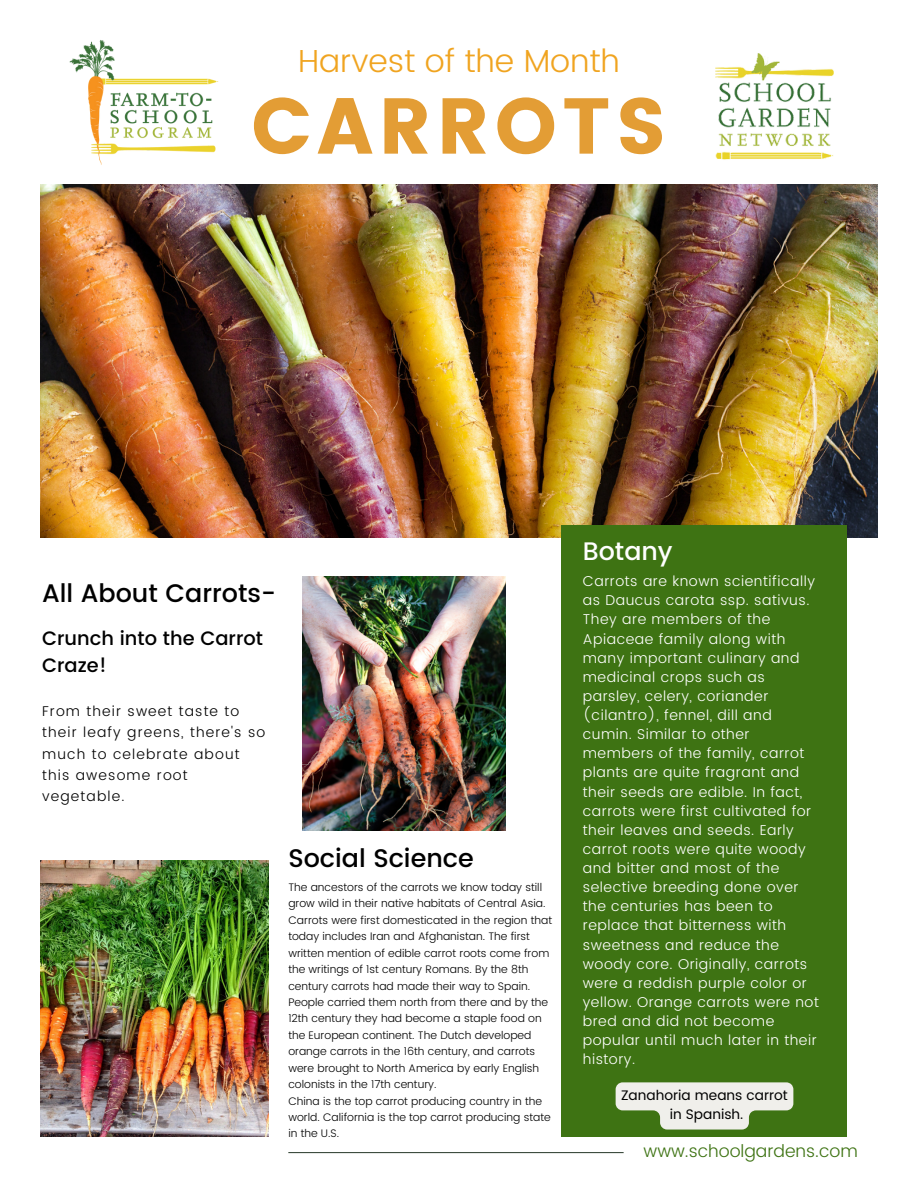
<style>
.page{position:relative;width:918px;height:1188px;background:#fff}
.page>*{position:absolute;margin:0;border:0;box-sizing:border-box;transform-origin:0 0}
.t1{font:78.9px "Poppins";letter-spacing:.07em;color:#e39d35}
.t2{font:300 31.8px "Poppins";color:#f0a420}
.t3{font:500 25.35px "Poppins";color:#000}
.t4{font:500 25.35px "Poppins";color:#fff}
.t5{font:500 19.35px/27px "Poppins";color:#000}
.t6{font:300 17.4px "Poppins";color:#3e7313}
.t7{font:300 14.25px/19.2px "Poppins";letter-spacing:.035em;color:#fff}
.t8{font:300 14.1px/21.3px "Poppins";letter-spacing:.08em;color:#000}
.t9{font:13.8px/19.2px "Poppins";color:#000;text-align:center}
.t10{font:300 10.95px/16.5px "Poppins";color:#000}
</style>
<div class="page">
<img style="left:40px;top:184px;width:837px;height:354px">
<img style="left:40px;top:861px;width:229px;height:275px">
<img style="left:302px;top:576px;width:204px;height:254px">
<div style="left:562px;top:525px;width:285px;height:612px;background:#3e7313"></div>
<hr style="left:288px;top:1152px;width:336px;height:1px;background:#3e4e40">
<img style="left:715px;top:54px;width:118px;height:106px">
<img style="left:69px;top:40px;width:150px;height:125px">
<svg style="left:616px;top:1082px;width:177px;height:48px"></svg>
<h1 class="t2" style="left:298px;top:42px;width:323px">Harvest of the Month</h1>
<p class="t1" style="left:251px;top:80px;width:417px">CARROTS</p>
<h3 class="t3" style="left:42px;top:579px;width:235px">All About Carrots-</h3>
<p class="t5" style="left:42px;top:625px;width:222px">Crunch into the Carrot<br>Craze!</p>
<h6 class="t8" style="left:42px;top:700px;width:225px">From their sweet taste to their leafy greens, there's so much to celebrate about this awesome root vegetable.</h6>
<p class="t3" style="left:288px;top:843px;width:187px">Social Science</p>
<h6 class="t10" style="left:288px;top:879px;width:265px">The ancestors of the carrots we know today still grow wild in their native habitats of Central Asia.<br>Carrots were first domesticated in the region that today includes Iran and Afghanistan. The first written mention of edible carrot roots come from the writings of 1st century Romans. By the 8th century carrots had made their way to Spain.<br>People carried them north from there and by the 12th century they had become a staple food on the European continent. The Dutch developed orange carrots in the 16th century, and carrots were brought to North America by early English colonists in the 17th century.</h6>
<h3 class="t10" style="left:288px;top:1093px;width:264px">China is the top carrot producing country in the world. California is the top carrot producing state in the U.S.</h3>
<h6 class="t4" style="left:583px;top:536px;width:91px">Botany</h6>
<h3 class="t7" style="left:583px;top:572px;width:238px">Carrots are known scientifically as Daucus carota ssp. sativus.<br>They are members of the<br>Apiaceae family along with many important culinary and medicinal crops such as parsley, celery, coriander (cilantro), fennel, dill and cumin. Similar to other members of the family, carrot plants are quite fragrant and their seeds are edible. In fact, carrots were first cultivated for their leaves and seeds. Early carrot roots were quite woody and bitter and most of the selective breeding done over the centuries has been to replace that bitterness with sweetness and reduce the woody core. Originally, carrots were a reddish purple color or yellow. Orange carrots were not bred and did not become popular until much later in their history.</h3>
<h5 class="t9" style="left:621px;top:1085px;width:168px">Zanahoria means carrot in Spanish.</h5>
<h4 class="t6" style="left:644px;top:1140px;width:216px">www.schoolgardens.com</h4>
</div>
